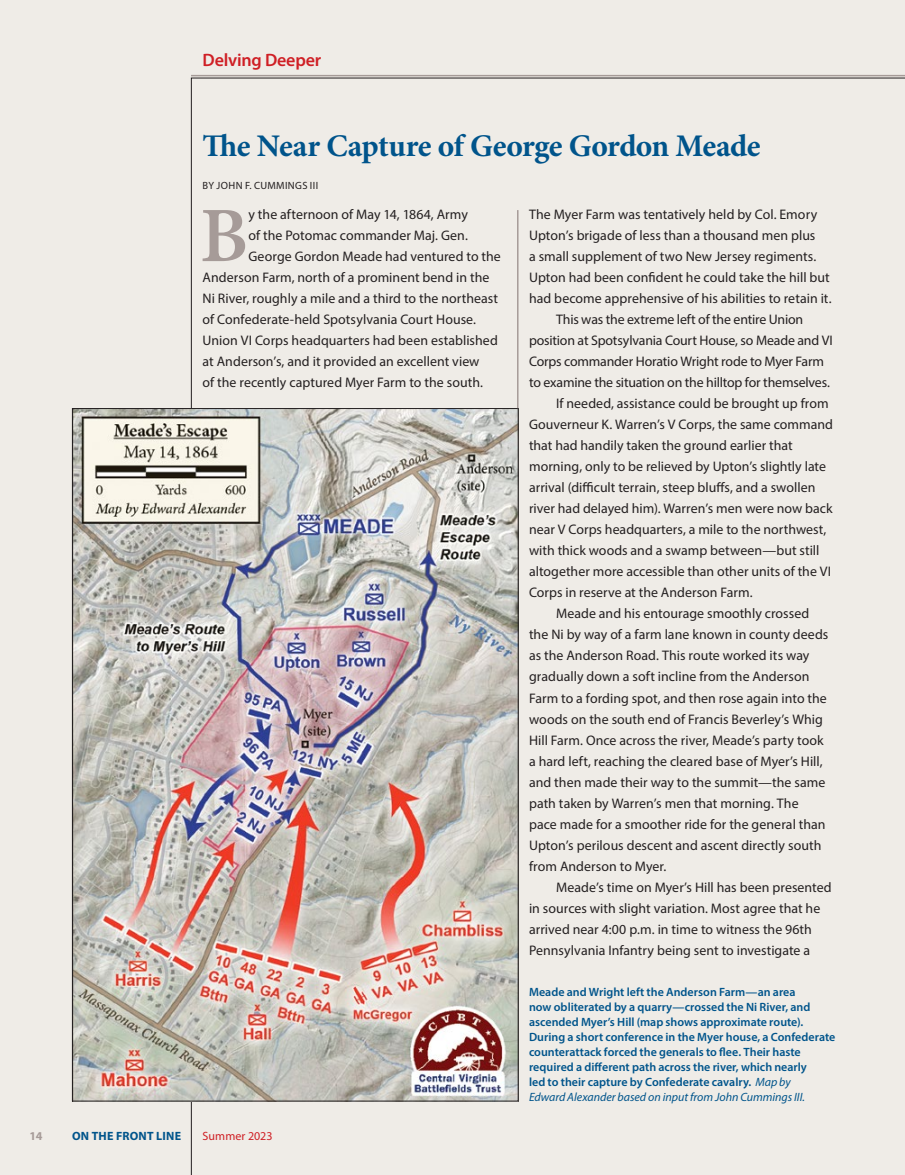
<style>
.page{position:relative;width:905px;height:1175px;background:#fff}
.page>*{position:absolute;margin:0;border:0;box-sizing:border-box;transform-origin:0 0}
.t1{font:600 78.45px "Minion Pro";color:#a69b98}
.t2{font:700 31.5px "Minion Pro";letter-spacing:-.02em;color:#00548b}
.t3{font:600 18px "Myriad Pro";letter-spacing:-.015em;color:#cf1f25}
.t4{font:13.8px "Myriad Pro";color:#231f20}
.t5{font:600 12px/15px "Myriad Pro";color:#00548b}
.t6{font:700 12px "Myriad Pro";letter-spacing:.02em;color:#00548b}
.t7{font:12px "Myriad Pro";letter-spacing:.005em;color:#cf1f25}
.t8{font:700 12px "Myriad Pro";color:#a69b98}
.t9{font:10.5px "Myriad Pro";letter-spacing:.035em;color:#231f20}
.s1{font-weight:400;font-style:italic}
</style>
<div class="page">
<div style="left:0;top:0;width:904px;height:1174px;background:#efece7"></div>
<hr style="left:191px;top:75px;width:713px;height:1px;background:#a69b98">
<img style="left:74px;top:410px;width:442px;height:689px">
<hr style="left:517px;top:210px;width:1px;height:198px;background:#a69b98">
<h3 class="t3" style="left:202px;top:49px;width:120px">Delving Deeper</h3>
<h2 class="t2" style="left:202px;top:124px;width:559px">The Near Capture of George Gordon Meade</h2>
<p class="t9" style="left:202px;top:179px;width:117px">BY JOHN F. CUMMINGS III</p>
<h1 class="t1" style="left:200px;top:182px;width:50px">B</h1>
<p class="t4" style="left:248px;top:206px;width:221px">y the afternoon of May 14, 1864, Army</p>
<p class="t4" style="left:529px;top:206px;width:290px">The Myer Farm was tentatively held by Col. Emory</p>
<p class="t4" style="left:529px;top:227px;width:288px">Upton’s brigade of less than a thousand men plus</p>
<p class="t4" style="left:529px;top:248px;width:289px">a small supplement of two New Jersey regiments.</p>
<p class="t4" style="left:529px;top:269px;width:302px">Upton had been confident he could take the hill but</p>
<p class="t4" style="left:529px;top:290px;width:304px">had become apprehensive of his abilities to retain it.</p>
<p class="t4" style="left:556px;top:311px;width:249px">This was the extreme left of the entire Union</p>
<p class="t4" style="left:529px;top:332px;width:305px">position at Spotsylvania Court House, so Meade and VI</p>
<p class="t4" style="left:529px;top:353px;width:296px">Corps commander Horatio Wright rode to Myer Farm</p>
<p class="t4" style="left:529px;top:374px;width:302px">to examine the situation on the hilltop for themselves.</p>
<p class="t4" style="left:556px;top:395px;width:274px">If needed, assistance could be brought up from</p>
<p class="t4" style="left:529px;top:416px;width:305px">Gouverneur K. Warren’s V Corps, the same command</p>
<p class="t4" style="left:529px;top:437px;width:265px">that had handily taken the ground earlier that</p>
<p class="t4" style="left:529px;top:458px;width:298px">morning, only to be relieved by Upton’s slightly late</p>
<p class="t4" style="left:529px;top:479px;width:288px">arrival (difficult terrain, steep bluffs, and a swollen</p>
<p class="t4" style="left:529px;top:500px;width:305px">river had delayed him). Warren’s men were now back</p>
<p class="t4" style="left:529px;top:521px;width:299px">near V Corps headquarters, a mile to the northwest,</p>
<p class="t4" style="left:529px;top:542px;width:292px">with thick woods and a swamp between—but still</p>
<p class="t4" style="left:529px;top:563px;width:303px">altogether more accessible than other units of the VI</p>
<p class="t4" style="left:529px;top:584px;width:225px">Corps in reserve at the Anderson Farm.</p>
<p class="t4" style="left:556px;top:605px;width:255px">Meade and his entourage smoothly crossed</p>
<p class="t4" style="left:529px;top:626px;width:301px">the Ni by way of a farm lane known in county deeds</p>
<p class="t4" style="left:529px;top:647px;width:282px">as the Anderson Road. This route worked its way</p>
<p class="t4" style="left:529px;top:668px;width:282px">gradually down a soft incline from the Anderson</p>
<p class="t4" style="left:529px;top:689px;width:299px">Farm to a fording spot, and then rose again into the</p>
<p class="t4" style="left:529px;top:710px;width:295px">woods on the south end of Francis Beverley’s Whig</p>
<p class="t4" style="left:529px;top:731px;width:296px">Hill Farm. Once across the river, Meade’s party took</p>
<p class="t4" style="left:529px;top:752px;width:295px">a hard left, reaching the cleared base of Myer’s Hill,</p>
<p class="t4" style="left:529px;top:773px;width:298px">and then made their way to the summit—the same</p>
<p class="t4" style="left:529px;top:794px;width:271px">path taken by Warren’s men that morning. The</p>
<p class="t4" style="left:529px;top:815px;width:298px">pace made for a smoother ride for the general than</p>
<p class="t4" style="left:529px;top:836px;width:294px">Upton’s perilous descent and ascent directly south</p>
<p class="t4" style="left:529px;top:857px;width:139px">from Anderson to Myer.</p>
<p class="t4" style="left:556px;top:878px;width:277px">Meade’s time on Myer’s Hill has been presented</p>
<p class="t4" style="left:529px;top:899px;width:293px">in sources with slight variation. Most agree that he</p>
<p class="t4" style="left:529px;top:920px;width:284px">arrived near 4:00 p.m. in time to witness the 96th</p>
<p class="t4" style="left:529px;top:941px;width:282px">Pennsylvania Infantry being sent to investigate a</p>
<p class="t5" style="left:529px;top:984px;width:308px">Meade and Wright left the Anderson Farm—an area<br>now obliterated by a quarry—crossed the Ni River, and ascended Myer’s Hill (map shows approximate route).<br>During a short conference in the Myer house, a Confederate counterattack forced the generals to flee. Their haste required a different path across the river, which nearly<br>led to their capture by Confederate cavalry. <span class="s1">Map by<br>Edward Alexander based on input from John Cummings III.</span></p>
<p class="t4" style="left:248px;top:227px;width:221px">of the Potomac commander Maj. Gen.</p>
<p class="t4" style="left:248px;top:248px;width:254px">George Gordon Meade had ventured to the</p>
<p class="t4" style="left:203px;top:269px;width:288px">Anderson Farm, north of a prominent bend in the</p>
<p class="t4" style="left:203px;top:290px;width:297px">Ni River, roughly a mile and a third to the northeast</p>
<p class="t4" style="left:203px;top:311px;width:275px">of Confederate-held Spotsylvania Court House.</p>
<p class="t4" style="left:203px;top:332px;width:297px">Union VI Corps headquarters had been established</p>
<p class="t4" style="left:203px;top:353px;width:278px">at Anderson’s, and it provided an excellent view</p>
<p class="t4" style="left:203px;top:374px;width:282px">of the recently captured Myer Farm to the south.</p>
<p class="t8" style="left:30px;top:1128px;width:14px">14</p>
<p class="t6" style="left:72px;top:1128px;width:110px">ON THE FRONT LINE</p>
<p class="t7" style="left:203px;top:1129px;width:71px">Summer 2023</p>
</div>
